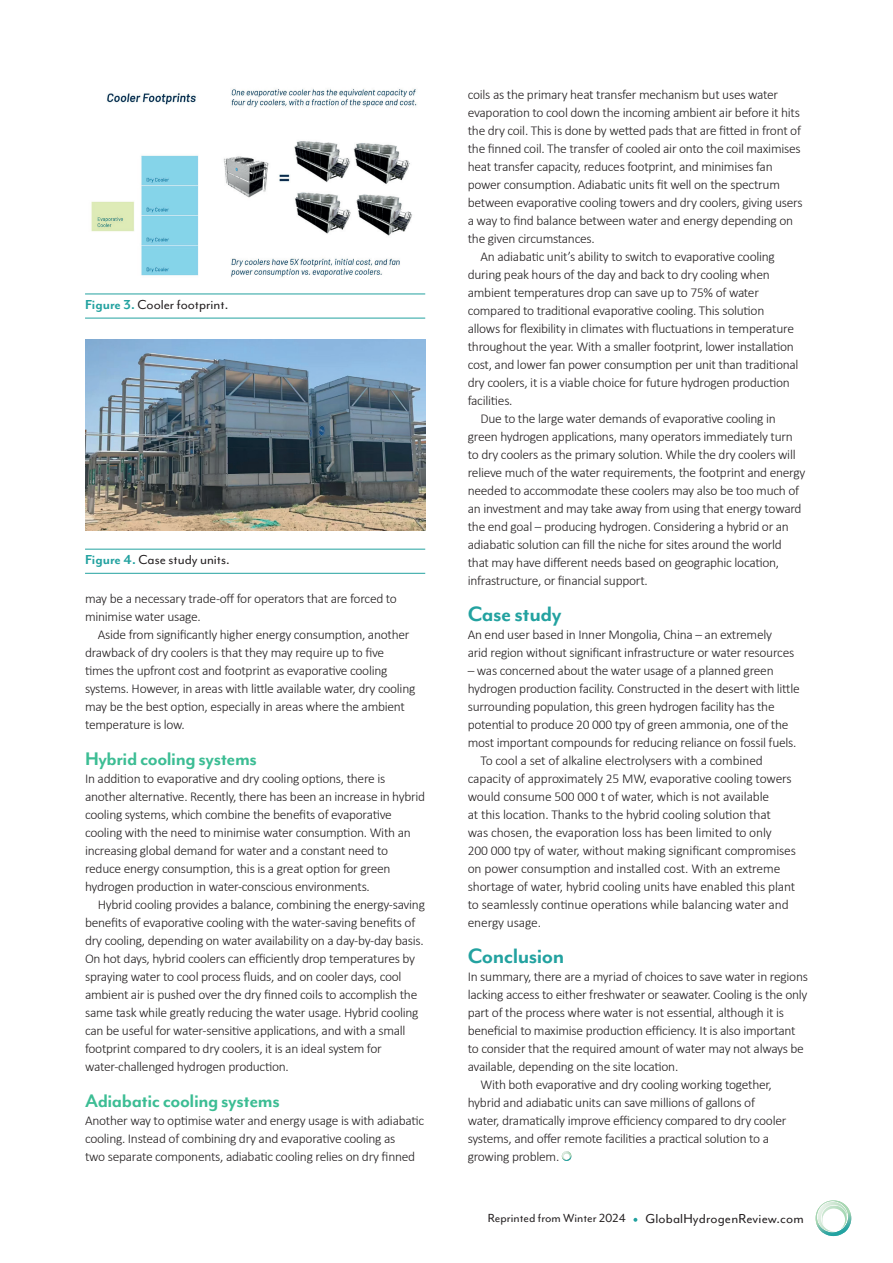
<style>
.page{position:relative;width:893px;height:1263px;background:#fff}
.page>*{position:absolute;margin:0;border:0;box-sizing:border-box;transform-origin:0 0}
.t1{font:700 24px "Mr Eaves Mod OT";letter-spacing:-.02em;color:#23a2a0}
.t2{font:700 21px "Mr Eaves Mod OT";letter-spacing:-.02em;color:#3cbd94}
.t3{font:15px "Mr Eaves Mod OT";color:#231f20}
.t4{font:300 13.5px/18px "Calibri";letter-spacing:-.02em;color:#231f20}
.t5{font:13.5px "Mr Eaves Mod OT";color:#231f20}
.s1{font-weight:700;color:#23a2a0}
</style>
<div class="page">
<svg style="left:633px;top:1218px;width:4px;height:4px"></svg>
<svg style="left:816px;top:1200px;width:35px;height:36px"></svg>
<svg style="left:562px;top:1151px;width:9px;height:10px"></svg>
<img style="left:91px;top:89px;width:326px;height:188px">
<hr style="left:85px;top:549px;width:340px;height:1px;background:#23a2a0">
<hr style="left:85px;top:573px;width:340px;height:1px;background:#23a2a0">
<hr style="left:85px;top:294px;width:340px;height:1px;background:#23a2a0">
<hr style="left:85px;top:318px;width:340px;height:1px;background:#23a2a0">
<img style="left:85px;top:339px;width:340px;height:191px">
<p class="t3" style="left:85px;top:296px;width:145px"><span class="s1">Figure 3.</span> Cooler footprint.</p>
<p class="t3" style="left:85px;top:552px;width:146px"><span class="s1">Figure 4.</span> Case study units.</p>
<p class="t4" style="left:85px;top:589px;width:313px">may be a necessary trade-off for operators that are forced to minimise water usage.</p>
<p class="t4" style="left:85px;top:625px;width:332px;text-indent:13px">Aside from significantly higher energy consumption, another drawback of dry coolers is that they may require up to five times the upfront cost and footprint as evaporative cooling systems. However, in areas with little available water, dry cooling may be the best option, especially in areas where the ambient temperature is low.</p>
<h2 class="t2" style="left:85px;top:747px;width:174px">Hybrid cooling systems</h2>
<p class="t4" style="left:85px;top:769px;width:342px">In addition to evaporative and dry cooling options, there is another alternative. Recently, there has been an increase in hybrid cooling systems, which combine the benefits of evaporative cooling with the need to minimise water consumption. With an increasing global demand for water and a constant need to reduce energy consumption, this is a great option for green hydrogen production in water-conscious environments.</p>
<p class="t4" style="left:85px;top:895px;width:341px;text-indent:13px">Hybrid cooling provides a balance, combining the energy-saving benefits of evaporative cooling with the water-saving benefits of dry cooling, depending on water availability on a day-by-day basis.<br>On hot days, hybrid coolers can efficiently drop temperatures by spraying water to cool process fluids, and on cooler days, cool ambient air is pushed over the dry finned coils to accomplish the same task while greatly reducing the water usage. Hybrid cooling can be useful for water-sensitive applications, and with a small footprint compared to dry coolers, it is an ideal system for water-challenged hydrogen production.</p>
<h2 class="t2" style="left:85px;top:1089px;width:196px">Adiabatic cooling systems</h2>
<p class="t4" style="left:85px;top:1111px;width:341px">Another way to optimise water and energy usage is with adiabatic cooling. Instead of combining dry and evaporative cooling as<br>two separate components, adiabatic cooling relies on dry finned</p>
<p class="t4" style="left:468px;top:85px;width:312px">coils as the primary heat transfer mechanism but uses water</p>
<p class="t4" style="left:468px;top:103px;width:334px">evaporation to cool down the incoming ambient air before it hits</p>
<p class="t4" style="left:468px;top:121px;width:335px">the dry coil. This is done by wetted pads that are fitted in front of</p>
<p class="t4" style="left:468px;top:139px;width:334px">the finned coil. The transfer of cooled air onto the coil maximises</p>
<p class="t4" style="left:468px;top:157px;width:306px">heat transfer capacity, reduces footprint, and minimises fan</p>
<p class="t4" style="left:468px;top:175px;width:314px">power consumption. Adiabatic units fit well on the spectrum</p>
<p class="t4" style="left:468px;top:193px;width:336px">between evaporative cooling towers and dry coolers, giving users</p>
<p class="t4" style="left:468px;top:211px;width:327px">a way to find balance between water and energy depending on</p>
<p class="t4" style="left:468px;top:229px;width:129px">the given circumstances.</p>
<p class="t4" style="left:480px;top:247px;width:296px">An adiabatic unit’s ability to switch to evaporative cooling</p>
<p class="t4" style="left:468px;top:265px;width:304px">during peak hours of the day and back to dry cooling when</p>
<p class="t4" style="left:468px;top:283px;width:293px">ambient temperatures drop can save up to 75% of water</p>
<p class="t4" style="left:468px;top:301px;width:298px">compared to traditional evaporative cooling. This solution</p>
<p class="t4" style="left:468px;top:319px;width:328px">allows for flexibility in climates with fluctuations in temperature</p>
<p class="t4" style="left:468px;top:337px;width:328px">throughout the year. With a smaller footprint, lower installation</p>
<p class="t4" style="left:468px;top:355px;width:332px">cost, and lower fan power consumption per unit than traditional</p>
<p class="t4" style="left:468px;top:373px;width:324px">dry coolers, it is a viable choice for future hydrogen production</p>
<p class="t4" style="left:468px;top:391px;width:46px">facilities.</p>
<p class="t4" style="left:480px;top:409px;width:297px">Due to the large water demands of evaporative cooling in</p>
<p class="t4" style="left:468px;top:427px;width:327px">green hydrogen applications, many operators immediately turn</p>
<p class="t4" style="left:468px;top:445px;width:329px">to dry coolers as the primary solution. While the dry coolers will</p>
<p class="t4" style="left:468px;top:463px;width:339px">relieve much of the water requirements, the footprint and energy</p>
<p class="t4" style="left:468px;top:481px;width:333px">needed to accommodate these coolers may also be too much of</p>
<p class="t4" style="left:468px;top:499px;width:335px">an investment and may take away from using that energy toward</p>
<p class="t4" style="left:468px;top:517px;width:323px">the end goal – producing hydrogen. Considering a hybrid or an</p>
<p class="t4" style="left:468px;top:535px;width:316px">adiabatic solution can fill the niche for sites around the world</p>
<p class="t4" style="left:468px;top:553px;width:313px">that may have different needs based on geographic location,</p>
<p class="t4" style="left:468px;top:571px;width:182px">infrastructure, or financial support.</p>
<h1 class="t1" style="left:468px;top:600px;width:95px">Case study</h1>
<p class="t4" style="left:468px;top:625px;width:328px">An end user based in Inner Mongolia, China – an extremely arid region without significant infrastructure or water resources</p>
<p class="t4" style="left:468px;top:661px;width:307px">– was concerned about the water usage of a planned green</p>
<p class="t4" style="left:468px;top:679px;width:334px">hydrogen production facility. Constructed in the desert with little</p>
<p class="t4" style="left:468px;top:697px;width:308px">surrounding population, this green hydrogen facility has the</p>
<p class="t4" style="left:468px;top:715px;width:322px">potential to produce 20 000 tpy of green ammonia, one of the</p>
<p class="t4" style="left:468px;top:733px;width:330px">most important compounds for reducing reliance on fossil fuels.</p>
<p class="t4" style="left:480px;top:751px;width:284px">To cool a set of alkaline electrolysers with a combined</p>
<p class="t4" style="left:468px;top:769px;width:325px">capacity of approximately 25 MW, evaporative cooling towers</p>
<p class="t4" style="left:468px;top:787px;width:303px">would consume 500 000 t of water, which is not available</p>
<p class="t4" style="left:468px;top:805px;width:305px">at this location. Thanks to the hybrid cooling solution that</p>
<p class="t4" style="left:468px;top:823px;width:306px">was chosen, the evaporation loss has been limited to only</p>
<p class="t4" style="left:468px;top:841px;width:330px">200 000 tpy of water, without making significant compromises</p>
<p class="t4" style="left:468px;top:859px;width:314px">on power consumption and installed cost. With an extreme</p>
<p class="t4" style="left:468px;top:877px;width:329px">shortage of water, hybrid cooling units have enabled this plant</p>
<p class="t4" style="left:468px;top:895px;width:322px">to seamlessly continue operations while balancing water and</p>
<p class="t4" style="left:468px;top:913px;width:75px">energy usage.</p>
<h1 class="t1" style="left:468px;top:942px;width:98px">Conclusion</h1>
<p class="t4" style="left:468px;top:967px;width:342px">In summary, there are a myriad of choices to save water in regions</p>
<p class="t4" style="left:468px;top:985px;width:341px">lacking access to either freshwater or seawater. Cooling is the only</p>
<p class="t4" style="left:468px;top:1003px;width:318px">part of the process where water is not essential, although it is</p>
<p class="t4" style="left:468px;top:1021px;width:329px">beneficial to maximise production efficiency. It is also important</p>
<p class="t4" style="left:468px;top:1039px;width:338px">to consider that the required amount of water may not always be</p>
<p class="t4" style="left:468px;top:1057px;width:212px">available, depending on the site location.</p>
<p class="t4" style="left:480px;top:1075px;width:293px">With both evaporative and dry cooling working together,</p>
<p class="t4" style="left:468px;top:1093px;width:289px">hybrid and adiabatic units can save millions of gallons of</p>
<p class="t4" style="left:468px;top:1111px;width:320px">water, dramatically improve efficiency compared to dry cooler</p>
<p class="t4" style="left:468px;top:1129px;width:303px">systems, and offer remote facilities a practical solution to a</p>
<p class="t4" style="left:468px;top:1147px;width:93px">growing problem.</p>
<p class="t5" style="left:488px;top:1210px;width:139px">Reprinted from Winter 2024</p>
<p class="t3" style="left:645px;top:1210px;width:160px">GlobalHydrogenReview.com</p>
</div>
